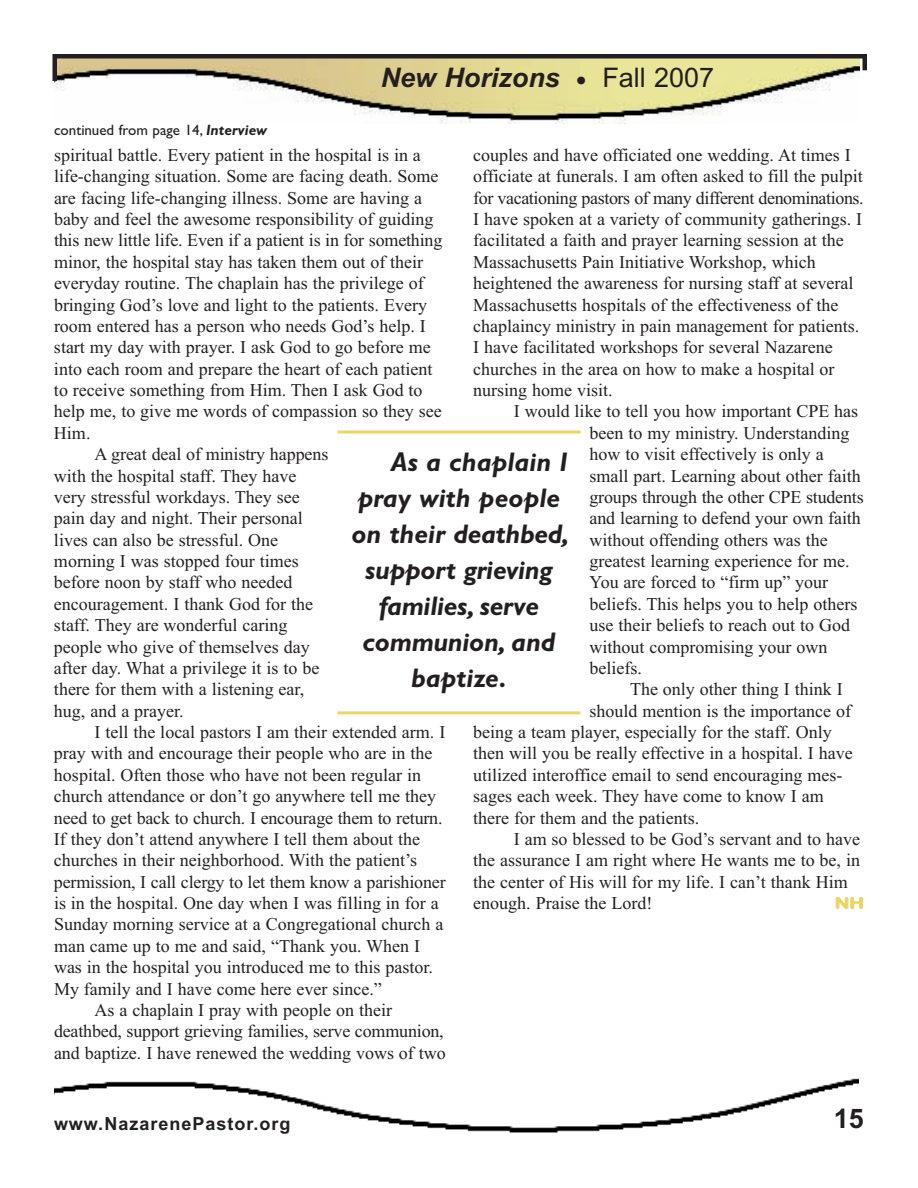
<style>
.page{position:relative;width:918px;height:1188px;background:#fff}
.page>*{position:absolute;margin:0;border:0;box-sizing:border-box;transform-origin:0 0}
.t1{font:italic 700 27px "Gill Sans";letter-spacing:-.01em;color:#231f20}
.t2{font:italic 700 27px "Arial";color:#231f20}
.t3{font:700 27px "Arial";color:#231f20}
.t4{font:18px/21.3px "Times New Roman";color:#231f20}
.t5{font:700 18px "Arial";letter-spacing:.055em;color:#231f20}
.t6{font:15px "Gill Sans";color:#231f20}
.t7{font:15px "Arial Rounded MT Bold";color:#ead666;scale:1.3 1}
.s1{font-weight:700;font-style:italic}
.s2{font-style:normal}
.s3{font-weight:400;font-style:normal}
</style>
<div class="page">
<img style="left:54px;top:1078px;width:804px;height:55px">
<img style="left:55px;top:58px;width:804px;height:66px">
<hr style="left:55px;top:54px;width:810px;height:4px;background:#231f20">
<div style="left:862px;top:54px;width:5px;height:16px;background:#231f20"></div>
<div style="left:52px;top:54px;width:5px;height:27px;background:#231f20"></div>
<svg style="left:338px;top:430px;width:242px;height:4px"></svg>
<hr style="left:338px;top:711px;width:242px;height:3px;background:#ead666">
<p class="t6" style="left:54px;top:121px;width:215px">continued from page 14, <span class="s1">Interview</span></p>
<h1 class="t2" style="left:381px;top:62px;width:335px">New Horizons <span class="s2">•</span> <span class="s3">Fall 2007</span></h1>
<p class="t4" style="left:54px;top:144px;width:368px">spiritual battle. Every patient in the hospital is in a</p>
<p class="t4" style="left:54px;top:165px;width:386px">life-changing situation. Some are facing death. Some</p>
<p class="t4" style="left:54px;top:187px;width:370px">are facing life-changing illness. Some are having a</p>
<p class="t4" style="left:54px;top:208px;width:381px">baby and feel the awesome responsibility of guiding</p>
<p class="t4" style="left:54px;top:230px;width:390px">this new little life. Even if a patient is in for something</p>
<p class="t4" style="left:54px;top:251px;width:371px">minor, the hospital stay has taken them out of their</p>
<p class="t4" style="left:54px;top:272px;width:371px">everyday routine. The chaplain has the privilege of</p>
<p class="t4" style="left:54px;top:294px;width:375px">bringing God’s love and light to the patients. Every</p>
<p class="t4" style="left:54px;top:315px;width:373px">room entered has a person who needs God’s help. I</p>
<p class="t4" style="left:54px;top:336px;width:378px">start my day with prayer. I ask God to go before me</p>
<p class="t4" style="left:54px;top:358px;width:380px">into each room and prepare the heart of each patient</p>
<p class="t4" style="left:54px;top:379px;width:370px">to receive something from Him. Then I ask God to</p>
<p class="t4" style="left:54px;top:401px;width:389px">help me, to give me words of compassion so they see</p>
<p class="t4" style="left:54px;top:422px;width:38px">Him.</p>
<p class="t4" style="left:94px;top:443px;width:235px">A great deal of ministry happens</p>
<p class="t4" style="left:54px;top:465px;width:244px">with the hospital staff. They have</p>
<p class="t4" style="left:54px;top:486px;width:247px">very stressful workdays. They see</p>
<p class="t4" style="left:54px;top:507px;width:250px">pain day and night. Their personal</p>
<p class="t4" style="left:54px;top:529px;width:226px">lives can also be stressful. One</p>
<p class="t4" style="left:54px;top:550px;width:246px">morning I was stopped four times</p>
<p class="t4" style="left:54px;top:572px;width:240px">before noon by staff who needed</p>
<p class="t4" style="left:54px;top:593px;width:261px">encouragement. I thank God for the</p>
<p class="t4" style="left:54px;top:614px;width:235px">staff. They are wonderful caring</p>
<p class="t4" style="left:54px;top:636px;width:257px">people who give of themselves day</p>
<p class="t4" style="left:54px;top:657px;width:267px">after day. What a privilege it is to be</p>
<p class="t4" style="left:54px;top:678px;width:252px">there for them with a listening ear,</p>
<p class="t4" style="left:54px;top:700px;width:131px">hug, and a prayer.</p>
<p class="t4" style="left:94px;top:721px;width:352px">I tell the local pastors I am their extended arm. I</p>
<p class="t4" style="left:54px;top:743px;width:380px">pray with and encourage their people who are in the</p>
<p class="t4" style="left:54px;top:764px;width:369px">hospital. Often those who have not been regular in</p>
<p class="t4" style="left:54px;top:785px;width:384px">church attendance or don’t go anywhere tell me they</p>
<p class="t4" style="left:54px;top:807px;width:390px">need to get back to church. I encourage them to return.</p>
<p class="t4" style="left:54px;top:828px;width:368px">If they don’t attend anywhere I tell them about the</p>
<p class="t4" style="left:54px;top:849px;width:365px">churches in their neighborhood. With the patient’s</p>
<p class="t4" style="left:54px;top:871px;width:393px">permission, I call clergy to let them know a parishioner</p>
<p class="t4" style="left:54px;top:892px;width:386px">is in the hospital. One day when I was filling in for a</p>
<p class="t4" style="left:54px;top:914px;width:391px">Sunday morning service at a Congregational church a</p>
<p class="t4" style="left:54px;top:935px;width:368px">man came up to me and said, “Thank you. When I</p>
<p class="t4" style="left:54px;top:956px;width:381px">was in the hospital you introduced me to this pastor.</p>
<p class="t4" style="left:54px;top:978px;width:329px">My family and I have come here ever since.”</p>
<p class="t4" style="left:95px;top:999px;width:299px">As a chaplain I pray with people on their</p>
<p class="t4" style="left:54px;top:1020px;width:391px">deathbed, support grieving families, serve communion,</p>
<p class="t4" style="left:54px;top:1042px;width:393px">and baptize. I have renewed the wedding vows of two</p>
<p class="t4" style="left:473px;top:144px;width:392px">couples and have officiated one wedding. At times I officiate at funerals. I am often asked to fill the pulpit for vacationing pastors of many different denominations.<br>I have spoken at a variety of community gatherings. I facilitated a faith and prayer learning session at the Massachusetts Pain Initiative Workshop, which heightened the awareness for nursing staff at several Massachusetts hospitals of the effectiveness of the chaplaincy ministry in pain management for patients.<br>I have facilitated workshops for several Nazarene churches in the area on how to make a hospital or nursing home visit.</p>
<p class="t4" style="left:590px;top:401px;width:276px;text-indent:-76px">I would like to tell you how important CPE has been to my ministry. Understanding how to visit effectively is only a small part. Learning about other faith groups through the other CPE students and learning to defend your own faith without offending others was the greatest learning experience for me.<br>You are forced to “firm up” your beliefs. This helps you to help others use their beliefs to reach out to God without compromising your own beliefs.</p>
<p class="t4" style="left:630px;top:678px;width:214px">The only other thing I think I</p>
<p class="t4" style="left:590px;top:700px;width:263px">should mention is the importance of</p>
<p class="t4" style="left:473px;top:721px;width:360px">being a team player, especially for the staff. Only</p>
<p class="t4" style="left:473px;top:743px;width:381px">then will you be really effective in a hospital. I have</p>
<p class="t4" style="left:473px;top:764px;width:371px">utilized interoffice email to send encouraging mes-</p>
<p class="t4" style="left:473px;top:785px;width:352px">sages each week. They have come to know I am</p>
<p class="t4" style="left:473px;top:807px;width:228px">there for them and the patients.</p>
<p class="t4" style="left:514px;top:828px;width:348px">I am so blessed to be God’s servant and to have</p>
<p class="t4" style="left:473px;top:849px;width:388px">the assurance I am right where He wants me to be, in</p>
<p class="t4" style="left:473px;top:871px;width:376px">the center of His will for my life. I can’t thank Him</p>
<p class="t4" style="left:473px;top:892px;width:181px">enough. Praise the Lord!</p>
<h1 class="t1" style="left:391px;top:446px;width:178px">As a chaplain I</h1>
<h1 class="t1" style="left:358px;top:482px;width:204px">pray with people</h1>
<h1 class="t1" style="left:351px;top:518px;width:219px">on their deathbed,</h1>
<h1 class="t1" style="left:365px;top:554px;width:189px">support grieving</h1>
<h1 class="t1" style="left:379px;top:590px;width:162px">families, serve</h1>
<h1 class="t1" style="left:362px;top:626px;width:195px">communion, and</h1>
<h1 class="t1" style="left:411px;top:662px;width:97px">baptize.</h1>
<p class="t7" style="left:835px;top:894px;width:24px">NH</p>
<p class="t5" style="left:54px;top:1113px;width:238px">www.NazarenePastor.org</p>
<h1 class="t3" style="left:834px;top:1103px;width:32px">15</h1>
</div>
